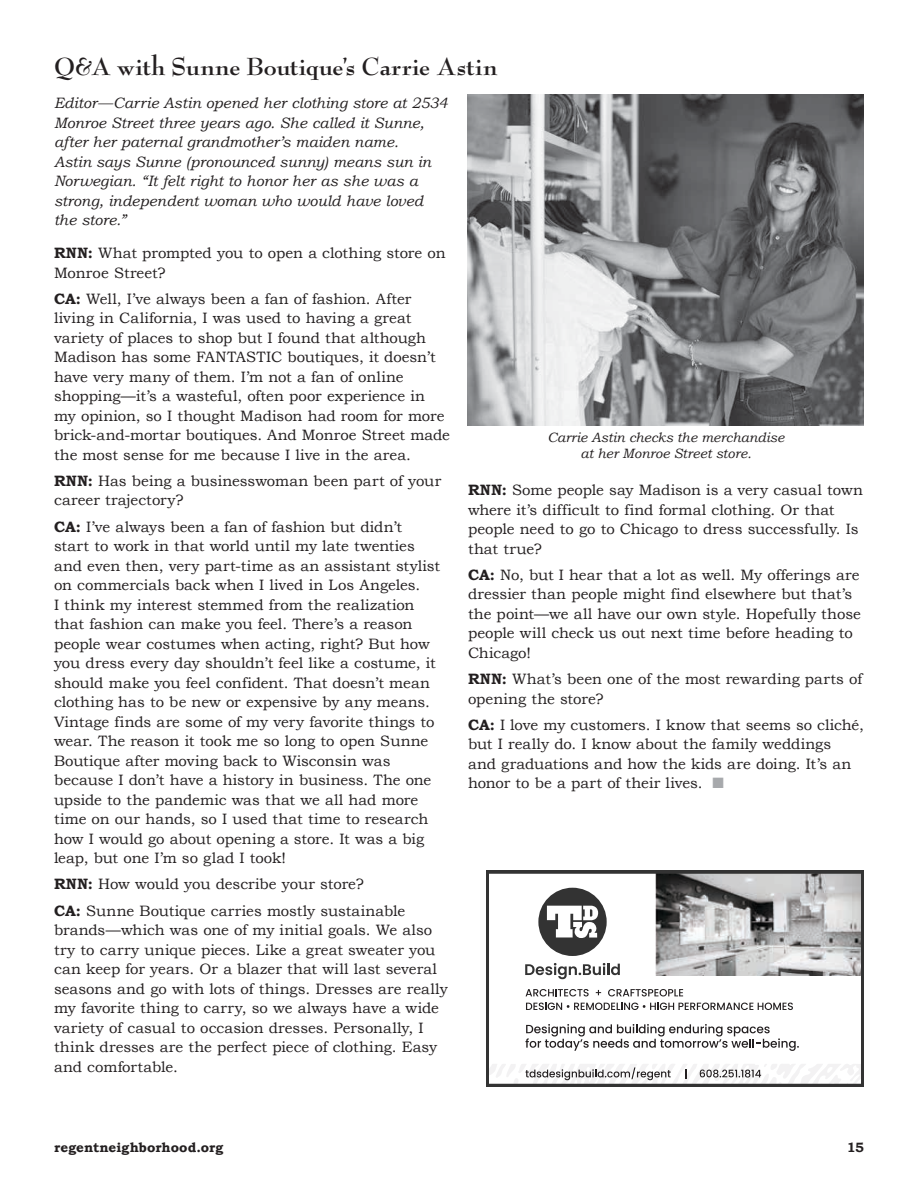
<style>
.page{position:relative;width:918px;height:1188px;background:#fff}
.page>*{position:absolute;margin:0;border:0;box-sizing:border-box;transform-origin:0 0}
.t1{font:700 27px "Bernhard Modern Std";letter-spacing:.005em;color:#231f20}
.t2{font:15px/19.5px "Bookman Old Style";color:#231f20}
.t3{font:italic 15px/19.5px "Bookman Old Style";color:#231f20}
.t4{font:italic 13.5px/16.5px "Bookman Old Style";color:#231f20;text-align:center}
.t5{font:700 13.5px "Bookman Old Style";letter-spacing:.005em;color:#231f20}
.s1{font-weight:700}
.s2{color:#a7a9ac}
</style>
<div class="page">
<img style="left:468px;top:94px;width:396px;height:331px">
<svg style="left:486px;top:871px;width:378px;height:216px"></svg>
<svg style="left:525px;top:963px;width:95px;height:16px"></svg>
<svg style="left:538px;top:888px;width:69px;height:68px"></svg>
<svg style="left:526px;top:989px;width:63px;height:7px"></svg>
<svg style="left:596px;top:990px;width:5px;height:5px"></svg>
<svg style="left:608px;top:989px;width:75px;height:7px"></svg>
<svg style="left:526px;top:1003px;width:267px;height:7px"></svg>
<svg style="left:525px;top:1024px;width:274px;height:27px"></svg>
<h1 class="t1" style="left:54px;top:52px;width:445px">Q&amp;A with Sunne Boutique’s Carrie Astin</h1>
<p class="t3" style="left:54px;top:93px;width:395px">Editor—Carrie Astin opened her clothing store at 2534<br>Monroe Street three years ago. She called it Sunne, after her paternal grandmother’s maiden name.<br>Astin says Sunne (pronounced sunny) means sun in Norwegian. “It felt right to honor her as she was a strong, independent woman who would have loved the store.”</p>
<p class="t2" style="left:54px;top:243px;width:393px"><span class="s1">RNN:</span> What prompted you to open a clothing store on<br>Monroe Street?</p>
<p class="t2" style="left:54px;top:289px;width:398px"><span class="s1">CA:</span> Well, I’ve always been a fan of fashion. After living in California, I was used to having a great variety of places to shop but I found that although Madison has some FANTASTIC boutiques, it doesn’t have very many of them. I’m not a fan of online shopping—it’s a wasteful, often poor experience in my opinion, so I thought Madison had room for more brick-and-mortar boutiques. And Monroe Street made the most sense for me because I live in the area.</p>
<p class="t2" style="left:54px;top:471px;width:389px"><span class="s1">RNN:</span> Has being a businesswoman been part of your career trajectory?</p>
<p class="t2" style="left:54px;top:517px;width:388px"><span class="s1">CA:</span> I’ve always been a fan of fashion but didn’t start to work in that world until my late twenties and even then, very part-time as an assistant stylist on commercials back when I lived in Los Angeles.<br>I think my interest stemmed from the realization that fashion can make you feel. There’s a reason people wear costumes when acting, right? But how you dress every day shouldn’t feel like a costume, it should make you feel confident. That doesn’t mean clothing has to be new or expensive by any means.<br>Vintage finds are some of my very favorite things to wear. The reason it took me so long to open Sunne Boutique after moving back to Wisconsin was because I don’t have a history in business. The one upside to the pandemic was that we all had more time on our hands, so I used that time to research how I would go about opening a store. It was a big leap, but one I’m so glad I took!</p>
<p class="t2" style="left:54px;top:871px;width:353px;line-height:26.2px"><span class="s1">RNN:</span> How would you describe your store?<br><span class="s1">CA:</span> Sunne Boutique carries mostly sustainable</p>
<p class="t2" style="left:54px;top:920px;width:395px">brands—which was one of my initial goals. We also try to carry unique pieces. Like a great sweater you can keep for years. Or a blazer that will last several seasons and go with lots of things. Dresses are really my favorite thing to carry, so we always have a wide variety of casual to occasion dresses. Personally, I think dresses are the perfect piece of clothing. Easy and comfortable.</p>
<p class="t4" style="left:547px;top:429px;width:239px">Carrie Astin checks the merchandise at her Monroe Street store.</p>
<p class="t2" style="left:468px;top:480px;width:397px"><span class="s1">RNN:</span> Some people say Madison is a very casual town where it’s difficult to find formal clothing. Or that people need to go to Chicago to dress successfully. Is that true?</p>
<p class="t2" style="left:468px;top:565px;width:394px"><span class="s1">CA:</span> No, but I hear that a lot as well. My offerings are dressier than people might find elsewhere but that’s the point—we all have our own style. Hopefully those people will check us out next time before heading to Chicago!</p>
<p class="t2" style="left:468px;top:669px;width:396px"><span class="s1">RNN:</span> What’s been one of the most rewarding parts of opening the store?</p>
<p class="t2" style="left:468px;top:715px;width:398px"><span class="s1">CA:</span> I love my customers. I know that seems so cliché, but I really do. I know about the family weddings<br>and graduations and how the kids are doing. It’s an honor to be a part of their lives. <span class="s2">■</span></p>
<p class="t5" style="left:54px;top:1140px;width:171px">regentneighborhood.org</p>
<p class="t5" style="left:847px;top:1140px;width:19px">15</p>
</div>
